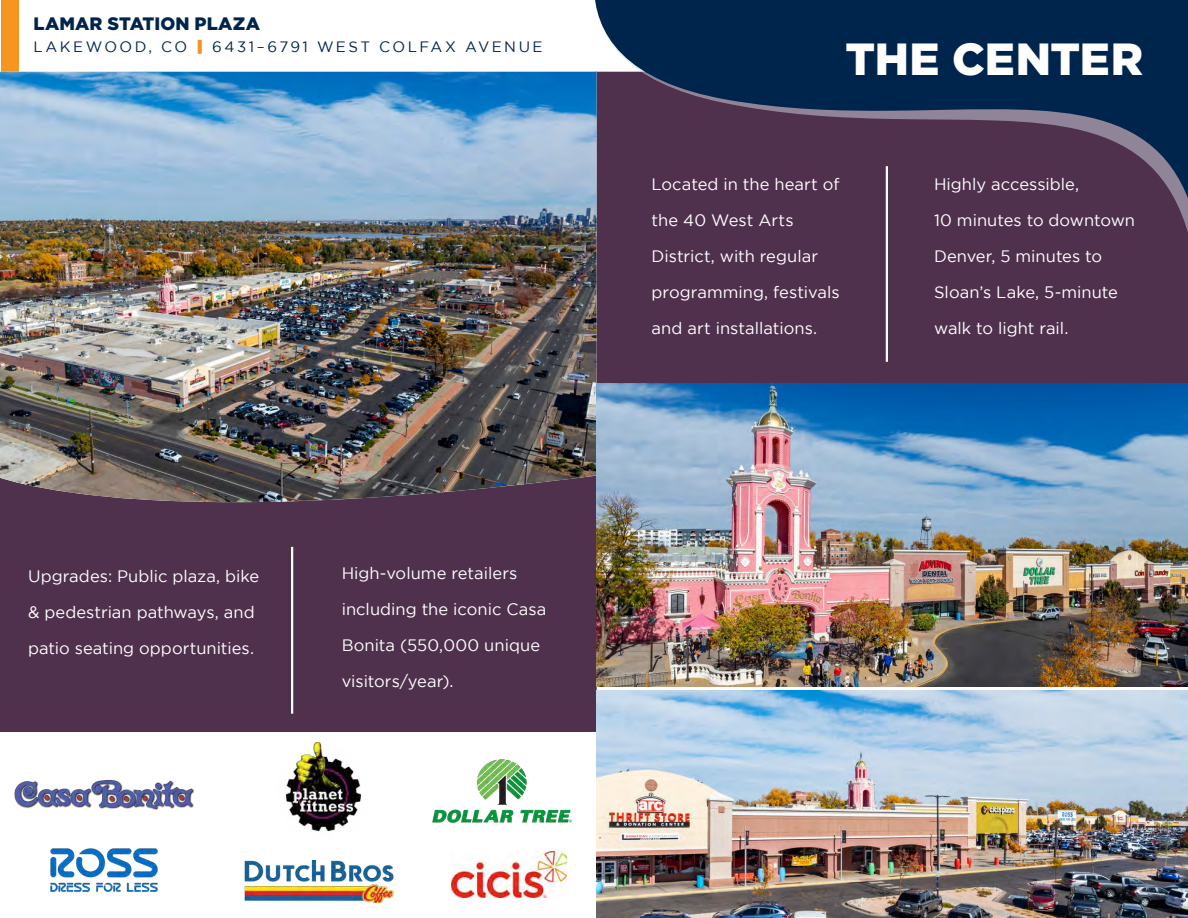
<style>
.page{position:relative;width:1188px;height:918px;background:#fff}
.page>*{position:absolute;margin:0;border:0;box-sizing:border-box;transform-origin:0 0}
.t1{font:900 45px "Gotham";color:#fff}
.t2{font:900 18px "Gotham";letter-spacing:.005em;color:#00254c}
.t3{font:16.5px/36px "Gotham";color:#fff}
.t4{font:15px "Gotham";letter-spacing:.16em;color:#00254c}
.s1{color:#f79521}
</style>
<div class="page">
<svg style="left:597px;top:686px;width:591px;height:1px"></svg>
<div style="left:1px;top:0;width:18px;height:72px;background:#f79521"></div>
<div style="left:597px;top:238px;width:591px;height:145px;background:#50314d"></div>
<div style="left:0;top:538px;width:597px;height:195px;background:#50314d"></div>
<img style="left:14px;top:780px;width:180px;height:29px">
<img style="left:50px;top:848px;width:108px;height:44px">
<img style="left:285px;top:743px;width:76px;height:89px">
<img style="left:244px;top:861px;width:150px;height:41px">
<img style="left:452px;top:852px;width:115px;height:46px">
<img style="left:432px;top:760px;width:140px;height:63px">
<div style="left:0;top:504px;width:597px;height:34px;background:#50314d"></div>
<img style="left:0;top:72px;width:597px;height:432px">
<img style="left:597px;top:690px;width:591px;height:228px">
<img style="left:597px;top:383px;width:591px;height:303px">
<div style="left:594px;top:202px;width:594px;height:36px;background:#50314d"></div>
<svg style="left:594px;top:0;width:594px;height:202px;background:#2a3051"></svg>
<hr style="left:291px;top:547px;width:2px;height:167px;background:#fff">
<hr style="left:886px;top:166px;width:2px;height:196px;background:#fff">
<p class="t2" style="left:34px;top:13px;width:228px">LAMAR STATION PLAZA</p>
<p class="t4" style="left:34px;top:39px;width:511px">LAKEWOOD, CO <span class="s1">l</span> 6431–6791 WEST COLFAX AVENUE</p>
<p class="t3" style="left:28px;top:558px;width:233px">Upgrades: Public plaza, bike &amp; pedestrian pathways, and patio seating opportunities.</p>
<p class="t3" style="left:342px;top:555px;width:206px">High-volume retailers including the iconic Casa<br>Bonita (550,000 unique visitors/year).</p>
<p class="t1" style="left:846px;top:33px;width:299px">THE CENTER</p>
<p class="t3" style="left:652px;top:166px;width:189px">Located in the heart of the 40 West Arts</p>
<p class="t3" style="left:652px;top:238px;width:168px">District, with regular</p>
<p class="t3" style="left:652px;top:274px;width:190px">programming, festivals and art installations.</p>
<p class="t3" style="left:934px;top:166px;width:203px">Highly accessible,<br>10 minutes to downtown<br>Denver, 5 minutes to<br>Sloan’s Lake, 5-minute walk to light rail.</p>
</div>
